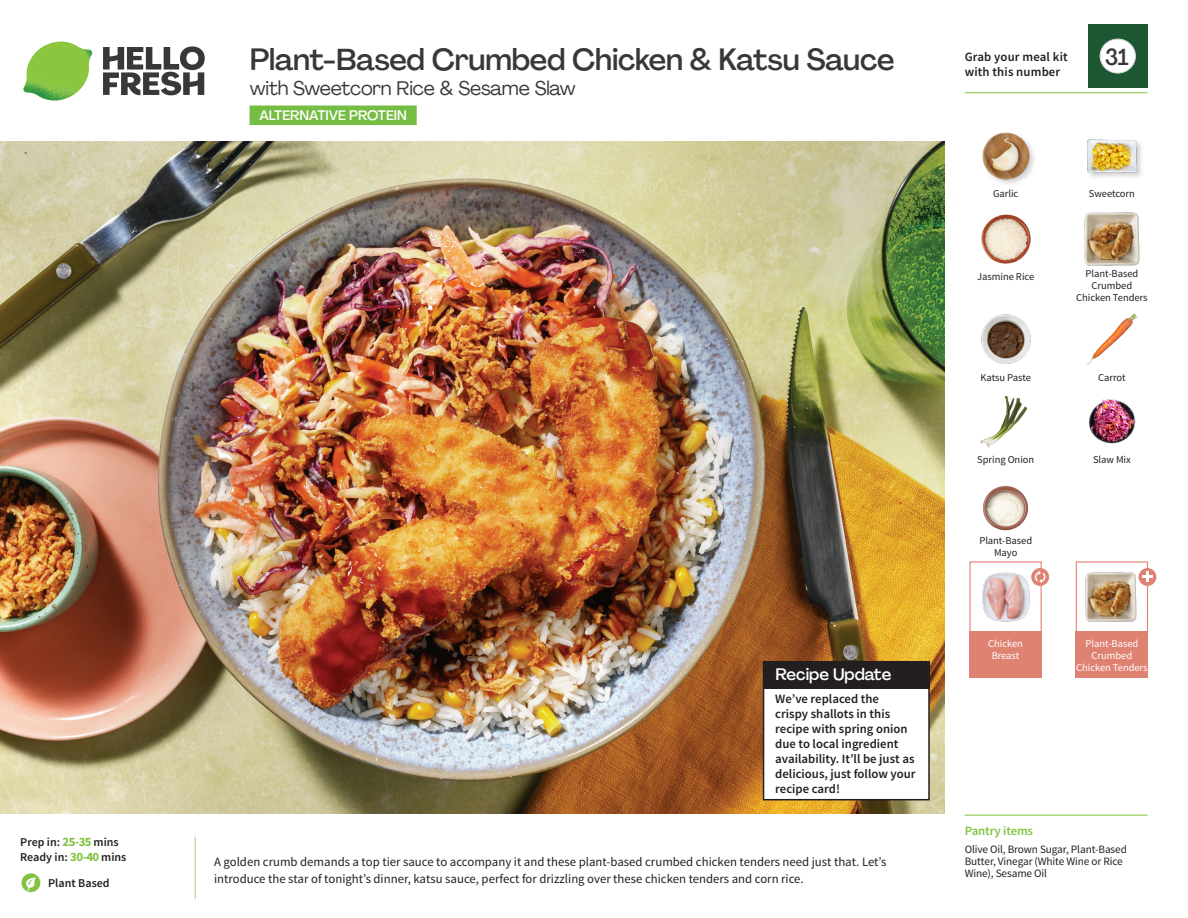
<style>
.page{position:relative;width:1188px;height:918px;background:#fff}
.page>*{position:absolute;margin:0;border:0;box-sizing:border-box;transform-origin:0 0}
._15_Titel_UK{font:500 30px "Agrandir";letter-spacing:-.015em;color:#383839}
._002_Label_Nr{font:500 22.8px "Agrandir";color:#383839;scale:.94 1}
._15_Titel_UK-2{font:19.5px "Agrandir";letter-spacing:-.01em;color:#383839}
.Steps_Text_AU{font:500 16.5px "Agrandir";color:#fff}
.t1{font:500 13.5px "Agrandir";color:#fff}
.Step_6_Text_AU{font:12.75px/16.5px "Source Sans Pro";color:#231f20}
.Steps_Text_AU-2{font:600 12.75px/15px "Source Sans Pro";color:#231f20}
._04_Headers_Front{font:600 12.75px "Source Sans Pro";letter-spacing:-.01em;color:#81c340}
._04_Intro{font:600 12px "Source Sans Pro";color:#231f20}
._05_Pantry{font:11.25px/12px "Source Sans Pro";letter-spacing:-.01em;color:#231f20}
._18_FRONT_ingredients{font:10.5px/12px "Source Sans Pro";letter-spacing:-.005em;color:#231f20;text-align:center}
._18_FRONT_ingredients-2{font:10.5px/12px "Source Sans Pro";letter-spacing:-.005em;color:#fff;text-align:center}
.s1{font-weight:700;font-size:12.75px;color:#81c340}
</style>
<div class="page">
<svg style="left:103px;top:46px;width:102px;height:49px"></svg>
<img style="left:23px;top:42px;width:69px;height:59px">
<img style="left:0;top:142px;width:945px;height:672px">
<div style="left:250px;top:106px;width:167px;height:19px;background:#75bd43"></div>
<div style="left:1076px;top:561px;width:72px;height:73px;border:1px solid #df8272"></div>
<div style="left:1076px;top:631px;width:72px;height:47px;background:#df8272"></div>
<div style="left:969px;top:631px;width:73px;height:47px;background:#df8272"></div>
<img style="left:1086px;top:572px;width:51px;height:50px">
<div style="left:969px;top:561px;width:73px;height:73px;border:1px solid #df8272"></div>
<img style="left:982px;top:572px;width:48px;height:50px">
<div style="left:1139px;top:568px;width:17px;height:18px;background:#df8272;border-radius:50%"></div>
<svg style="left:1142px;top:572px;width:11px;height:10px"></svg>
<svg style="left:1031px;top:568px;width:18px;height:18px"></svg>
<svg style="left:1035px;top:571px;width:10px;height:12px"></svg>
<img style="left:1086px;top:313px;width:52px;height:52px">
<img style="left:983px;top:485px;width:45px;height:46px">
<img style="left:1088px;top:399px;width:48px;height:45px">
<img style="left:980px;top:396px;width:48px;height:52px">
<img style="left:981px;top:314px;width:50px;height:50px">
<img style="left:981px;top:214px;width:50px;height:50px">
<img style="left:1084px;top:212px;width:56px;height:54px">
<img style="left:982px;top:132px;width:52px;height:52px">
<div style="left:1086px;top:138px;width:59px;height:42px;background:#fafafa"></div>
<img style="left:1087px;top:139px;width:54px;height:38px">
<hr style="left:965px;top:815px;width:183px;height:1px;background:#81c340">
<hr style="left:965px;top:92px;width:183px;height:1px;background:#81c340">
<div style="left:1088px;top:24px;width:60px;height:64px;background:#1d5732"></div>
<div style="left:1100px;top:39px;width:35px;height:34px;background:#fff;border-radius:50%"></div>
<div style="left:1100px;top:39px;width:36px;height:34px;border:1px solid #d1d2d4;border-radius:50%"></div>
<div style="left:764px;top:662px;width:165px;height:138px;background:#fff"></div>
<div style="left:763px;top:661px;width:167px;height:139px;border:2px solid #231f20"></div>
<div style="left:763px;top:661px;width:167px;height:28px;background:#231f20"></div>
<p class="_04_Intro" style="left:20px;top:835px;width:100px">Prep in: <span class="s1">25-35</span> mins</p>
<p class="_04_Intro" style="left:20px;top:850px;width:108px">Ready in: <span class="s1">30-40</span> mins</p>
<p class="_04_Intro" style="left:48px;top:875px;width:63px">Plant Based</p>
<p class="_15_Titel_UK" style="left:250px;top:41px;width:646px">Plant-Based Crumbed Chicken &amp; Katsu Sauce</p>
<p class="_15_Titel_UK-2" style="left:250px;top:76px;width:327px">with Sweetcorn Rice &amp; Sesame Slaw</p>
<p class="t1" style="left:259px;top:107px;width:149px">ALTERNATIVE PROTEIN</p>
<p class="Steps_Text_AU" style="left:775px;top:664px;width:117px">Recipe Update</p>
<p class="Steps_Text_AU-2" style="left:775px;top:691px;width:142px">We’ve replaced the<br>crispy shallots in this recipe with spring onion due to local ingredient availability. It’ll be just as delicious, just follow your recipe card!</p>
<p class="Step_6_Text_AU" style="left:214px;top:854px;width:674px">A golden crumb demands a top tier sauce to accompany it and these plant-based crumbed chicken tenders need just that. Let’s introduce the star of tonight’s dinner, katsu sauce, perfect for drizzling over these chicken tenders and corn rice.</p>
<p class="Steps_Text_AU-2" style="left:965px;top:50px;width:104px">Grab your meal kit with this number</p>
<p class="_002_Label_Nr" style="left:1105px;top:43px;width:26px">31</p>
<p class="_18_FRONT_ingredients" style="left:993px;top:188px;width:27px">Garlic</p>
<p class="_18_FRONT_ingredients" style="left:1089px;top:188px;width:48px">Sweetcorn</p>
<p class="_18_FRONT_ingredients" style="left:977px;top:271px;width:59px">Jasmine Rice</p>
<p class="_18_FRONT_ingredients" style="left:1076px;top:268px;width:73px">Plant-Based<br>Crumbed<br>Chicken Tenders</p>
<p class="_18_FRONT_ingredients" style="left:980px;top:371px;width:52px">Katsu Paste</p>
<p class="_18_FRONT_ingredients" style="left:1098px;top:371px;width:29px">Carrot</p>
<p class="_18_FRONT_ingredients" style="left:977px;top:453px;width:58px">Spring Onion</p>
<p class="_18_FRONT_ingredients" style="left:979px;top:535px;width:54px">Plant-Based<br>Mayo</p>
<p class="_18_FRONT_ingredients-2" style="left:988px;top:638px;width:36px">Chicken<br>Breast</p>
<p class="_18_FRONT_ingredients" style="left:1093px;top:453px;width:39px">Slaw Mix</p>
<p class="_18_FRONT_ingredients-2" style="left:1076px;top:638px;width:73px">Plant-Based<br>Crumbed<br>Chicken Tenders</p>
<p class="_04_Headers_Front" style="left:965px;top:822px;width:70px">Pantry items</p>
<p class="_05_Pantry" style="left:965px;top:844px;width:164px">Olive Oil, Brown Sugar, Plant-Based<br>Butter, Vinegar (White Wine or Rice<br>Wine), Sesame Oil</p>
</div>
